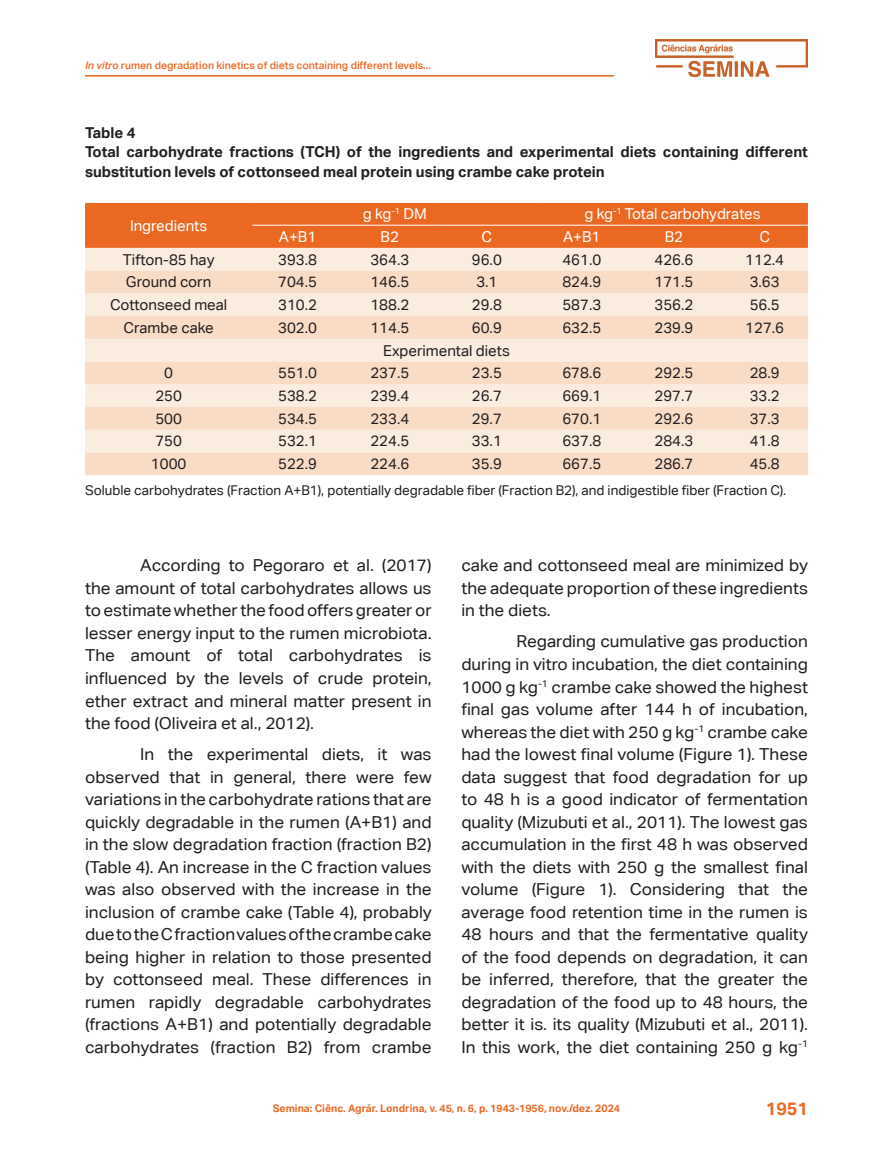
<style>
.page{position:relative;width:893px;height:1149px;background:#fff}
.page>*{position:absolute;margin:0;border:0;box-sizing:border-box;transform-origin:0 0}
.t1{font:700 18px "Aktiv Grotesk Corp";color:#eb6823}
.corpo_do_texto{font:16.5px/22.5px "Aktiv Grotesk Corp";color:#231f20;text-align:justify;scale:1.04 1}
.texto_tabela{font:15px "Aktiv Grotesk Corp";color:#231f20}
.título_Tabela{font:700 15px/19.5px "Aktiv Grotesk Corp";color:#231f20}
.texto_tabela-2{font:15px "Aktiv Grotesk Corp";color:#fff}
.legenda_de_tabela{font:13.5px "Aktiv Grotesk Corp";color:#231f20}
.t2{font:500 10.5px "Aktiv Grotesk Corp";color:#eb6823}
.t3{font:700 10.5px "Aktiv Grotesk Corp";color:#eb6823}
.s1{font-style:italic}
</style>
<div class="page">
<hr style="left:85px;top:75px;width:529px;height:1px;background:#eb6823">
<img style="left:656px;top:39px;width:152px;height:37px">
<div style="left:85px;top:203px;width:723px;height:45px;background:#eb6823"></div>
<div style="left:85px;top:248px;width:723px;height:22px;background:#faede0"></div>
<svg style="left:85px;top:270px;width:723px;height:205px;background:#f8e3d1"></svg>
<hr style="left:252px;top:225px;width:91px;height:1px;background:#fff">
<hr style="left:343px;top:225px;width:94px;height:1px;background:#fff">
<hr style="left:437px;top:225px;width:100px;height:1px;background:#fff">
<hr style="left:537px;top:225px;width:89px;height:1px;background:#fff">
<hr style="left:626px;top:225px;width:95px;height:1px;background:#fff">
<hr style="left:721px;top:225px;width:87px;height:1px;background:#fff">
<p class="t2" style="left:85px;top:59px;width:347px"><span class="s1">In vitro</span> rumen degradation kinetics of diets containing different levels...</p>
<p class="título_Tabela" style="left:85px;top:122px;width:52px">Table 4</p>
<p class="título_Tabela" style="left:85px;top:142px;width:724px">Total carbohydrate fractions (TCH) of the ingredients and experimental diets containing different substitution levels of cottonseed meal protein using crambe cake protein</p>
<p class="texto_tabela-2" style="left:130px;top:216px;width:79px">Ingredients</p>
<p class="texto_tabela-2" style="left:363px;top:205px;width:66px">g kg<sup>-1</sup> DM</p>
<p class="texto_tabela-2" style="left:584px;top:205px;width:178px">g kg<sup>-1</sup> Total carbohydrates</p>
<p class="texto_tabela-2" style="left:279px;top:228px;width:39px">A+B1</p>
<p class="texto_tabela-2" style="left:381px;top:228px;width:20px">B2</p>
<p class="texto_tabela-2" style="left:482px;top:228px;width:12px">C</p>
<p class="texto_tabela-2" style="left:563px;top:228px;width:39px">A+B1</p>
<p class="texto_tabela-2" style="left:665px;top:228px;width:20px">B2</p>
<p class="texto_tabela-2" style="left:759px;top:228px;width:12px">C</p>
<p class="texto_tabela" style="left:123px;top:250px;width:93px">Tifton-85 hay</p>
<p class="texto_tabela" style="left:278px;top:250px;width:40px">393.8</p>
<p class="texto_tabela" style="left:370px;top:250px;width:40px">364.3</p>
<p class="texto_tabela" style="left:472px;top:250px;width:31px">96.0</p>
<p class="texto_tabela" style="left:562px;top:250px;width:40px">461.0</p>
<p class="texto_tabela" style="left:654px;top:250px;width:40px">426.6</p>
<p class="texto_tabela" style="left:745px;top:250px;width:40px">112.4</p>
<p class="texto_tabela" style="left:126px;top:273px;width:87px">Ground corn</p>
<p class="texto_tabela" style="left:278px;top:273px;width:40px">704.5</p>
<p class="texto_tabela" style="left:370px;top:273px;width:40px">146.5</p>
<p class="texto_tabela" style="left:476px;top:273px;width:23px">3.1</p>
<p class="texto_tabela" style="left:562px;top:273px;width:40px">824.9</p>
<p class="texto_tabela" style="left:654px;top:273px;width:40px">171.5</p>
<p class="texto_tabela" style="left:750px;top:273px;width:32px">3.63</p>
<p class="texto_tabela" style="left:110px;top:296px;width:119px">Cottonseed meal</p>
<p class="texto_tabela" style="left:278px;top:296px;width:40px">310.2</p>
<p class="texto_tabela" style="left:370px;top:296px;width:40px">188.2</p>
<p class="texto_tabela" style="left:472px;top:296px;width:31px">29.8</p>
<p class="texto_tabela" style="left:562px;top:296px;width:40px">587.3</p>
<p class="texto_tabela" style="left:654px;top:296px;width:40px">356.2</p>
<p class="texto_tabela" style="left:750px;top:296px;width:32px">56.5</p>
<p class="texto_tabela" style="left:123px;top:318px;width:92px">Crambe cake</p>
<p class="texto_tabela" style="left:278px;top:318px;width:40px">302.0</p>
<p class="texto_tabela" style="left:370px;top:318px;width:40px">114.5</p>
<p class="texto_tabela" style="left:472px;top:318px;width:31px">60.9</p>
<p class="texto_tabela" style="left:562px;top:318px;width:40px">632.5</p>
<p class="texto_tabela" style="left:654px;top:318px;width:40px">239.9</p>
<p class="texto_tabela" style="left:745px;top:318px;width:40px">127.6</p>
<p class="texto_tabela" style="left:383px;top:341px;width:128px">Experimental diets</p>
<p class="texto_tabela" style="left:164px;top:364px;width:10px">0</p>
<p class="texto_tabela" style="left:278px;top:364px;width:40px">551.0</p>
<p class="texto_tabela" style="left:370px;top:364px;width:40px">237.5</p>
<p class="texto_tabela" style="left:472px;top:364px;width:31px">23.5</p>
<p class="texto_tabela" style="left:562px;top:364px;width:40px">678.6</p>
<p class="texto_tabela" style="left:654px;top:364px;width:40px">292.5</p>
<p class="texto_tabela" style="left:750px;top:364px;width:32px">28.9</p>
<p class="texto_tabela" style="left:155px;top:387px;width:28px">250</p>
<p class="texto_tabela" style="left:278px;top:387px;width:40px">538.2</p>
<p class="texto_tabela" style="left:370px;top:387px;width:40px">239.4</p>
<p class="texto_tabela" style="left:472px;top:387px;width:31px">26.7</p>
<p class="texto_tabela" style="left:562px;top:387px;width:40px">669.1</p>
<p class="texto_tabela" style="left:654px;top:387px;width:40px">297.7</p>
<p class="texto_tabela" style="left:750px;top:387px;width:32px">33.2</p>
<p class="texto_tabela" style="left:155px;top:409px;width:28px">500</p>
<p class="texto_tabela" style="left:278px;top:409px;width:40px">534.5</p>
<p class="texto_tabela" style="left:370px;top:409px;width:40px">233.4</p>
<p class="texto_tabela" style="left:472px;top:409px;width:31px">29.7</p>
<p class="texto_tabela" style="left:562px;top:409px;width:40px">670.1</p>
<p class="texto_tabela" style="left:654px;top:409px;width:40px">292.6</p>
<p class="texto_tabela" style="left:750px;top:409px;width:32px">37.3</p>
<p class="texto_tabela" style="left:155px;top:432px;width:28px">750</p>
<p class="texto_tabela" style="left:278px;top:432px;width:40px">532.1</p>
<p class="texto_tabela" style="left:370px;top:432px;width:40px">224.5</p>
<p class="texto_tabela" style="left:472px;top:432px;width:31px">33.1</p>
<p class="texto_tabela" style="left:562px;top:432px;width:40px">637.8</p>
<p class="texto_tabela" style="left:654px;top:432px;width:40px">284.3</p>
<p class="texto_tabela" style="left:750px;top:432px;width:32px">41.8</p>
<p class="texto_tabela" style="left:151px;top:455px;width:37px">1000</p>
<p class="texto_tabela" style="left:278px;top:455px;width:40px">522.9</p>
<p class="texto_tabela" style="left:370px;top:455px;width:40px">224.6</p>
<p class="texto_tabela" style="left:472px;top:455px;width:31px">35.9</p>
<p class="texto_tabela" style="left:562px;top:455px;width:40px">667.5</p>
<p class="texto_tabela" style="left:654px;top:455px;width:40px">286.7</p>
<p class="texto_tabela" style="left:750px;top:455px;width:32px">45.8</p>
<p class="legenda_de_tabela" style="left:85px;top:482px;width:703px">Soluble carbohydrates (Fraction A+B1), potentially degradable fiber (Fraction B2), and indigestible fiber (Fraction C).</p>
<p class="corpo_do_texto" style="left:85px;top:554px;width:335px;text-indent:55px">According to Pegoraro et al. (2017) the amount of total carbohydrates allows us to estimate whether the food offers greater or lesser energy input to the rumen microbiota.<br>The amount of total carbohydrates is influenced by the levels of crude protein, ether extract and mineral matter present in the food (Oliveira et al., 2012).</p>
<p class="corpo_do_texto" style="left:85px;top:742px;width:335px;text-indent:55px">In the experimental diets, it was observed that in general, there were few variations in the carbohydrate rations that are quickly degradable in the rumen (A+B1) and in the slow degradation fraction (fraction B2) (Table 4). An increase in the C fraction values was also observed with the increase in the inclusion of crambe cake (Table 4), probably due to the C fraction values of the crambe cake being higher in relation to those presented by cottonseed meal. These differences in rumen rapidly degradable carbohydrates (fractions A+B1) and potentially degradable carbohydrates (fraction B2) from crambe</p>
<p class="corpo_do_texto" style="left:461px;top:554px;width:335px">cake and cottonseed meal are minimized by the adequate proportion of these ingredients in the diets.</p>
<p class="corpo_do_texto" style="left:461px;top:630px;width:335px;text-indent:55px">Regarding cumulative gas production during in vitro incubation, the diet containing 1000 g kg<sup>-1</sup> crambe cake showed the highest final gas volume after 144 h of incubation, whereas the diet with 250 g kg<sup>-1</sup> crambe cake had the lowest final volume (Figure 1). These data suggest that food degradation for up to 48 h is a good indicator of fermentation quality (Mizubuti et al., 2011). The lowest gas accumulation in the first 48 h was observed with the diets with 250 g the smallest final volume (Figure 1). Considering that the average food retention time in the rumen is 48 hours and that the fermentative quality of the food depends on degradation, it can be inferred, therefore, that the greater the degradation of the food up to 48 hours, the better it is. its quality (Mizubuti et al., 2011).<br>In this work, the diet containing 250 g kg<sup>-1</sup></p>
<p class="t3" style="left:273px;top:1101px;width:349px">Semina: Ciênc. Agrár. Londrina, v. 45, n. 6, p. 1943-1956, nov./dez. 2024</p>
<p class="t1" style="left:766px;top:1096px;width:44px">1951</p>
</div>
